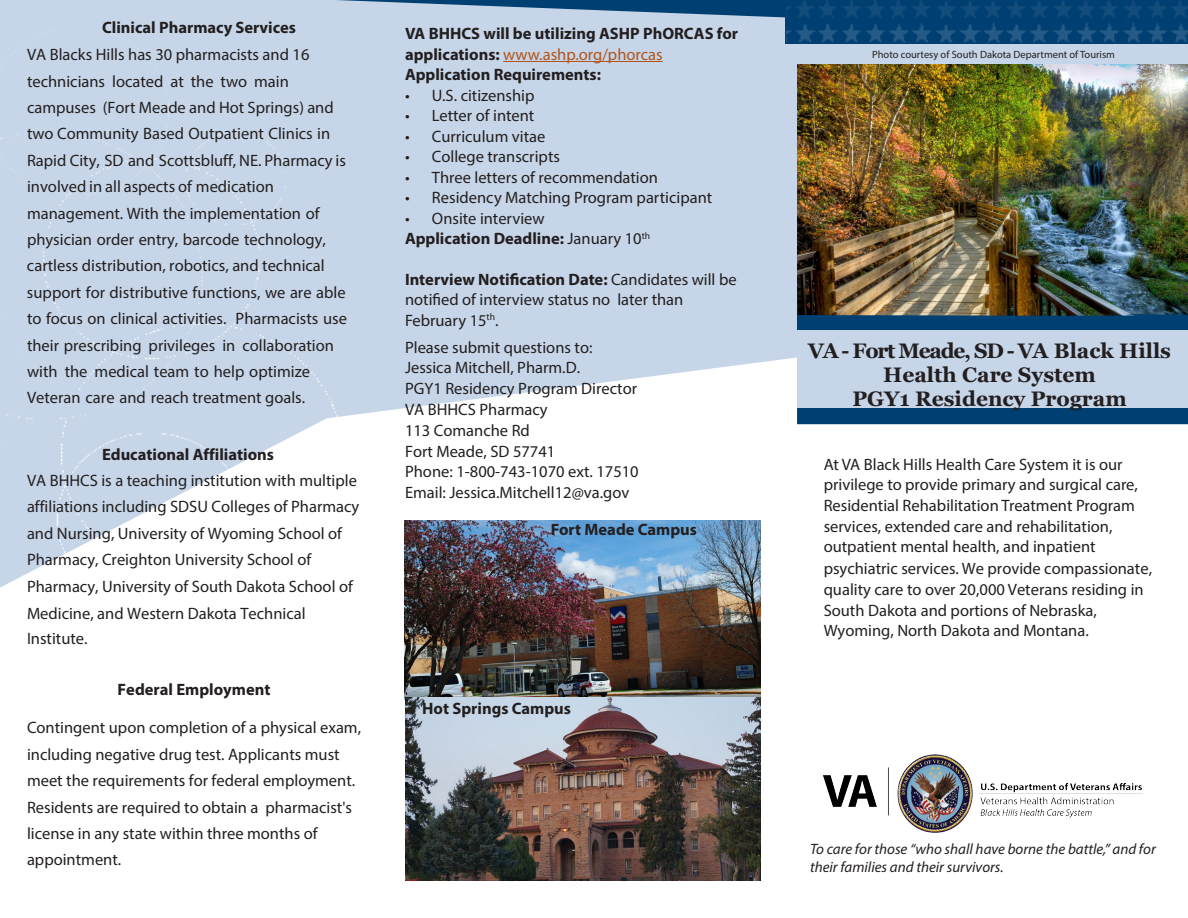
<style>
.page{position:relative;width:1188px;height:918px;background:#fff}
.page>*{position:absolute;margin:0;border:0;box-sizing:border-box;transform-origin:0 0}
.t1{font:700 21px/24.2px "Georgia";color:#231f20;text-align:center}
.t2{font:16.5px/26.4px "Myriad Pro";color:#231f20}
.t3{font:700 16.5px "Myriad Pro";color:#231f20}
.t4{font:16.5px "Myriad Pro";color:#b2541a}
.t5{font:italic 15px/18px "Myriad Pro";color:#231f20}
.t6{font:10.5px "Myriad Pro";color:#231f20}
.s1{font-weight:700;color:#231f20}
.s2{font-weight:400}
.s3{font-weight:700}
.s4{font-style:inherit}
</style>
<div class="page">
<svg style="left:0;top:0;width:797px;height:588px;fill:#c6d6e8"></svg>
<img style="left:823px;top:754px;width:320px;height:79px">
<hr style="left:503px;top:61px;width:160px;height:1px;background:#b2541a">
<img style="left:405px;top:521px;width:355px;height:176px">
<img style="left:405px;top:697px;width:355px;height:183px">
<img style="left:797px;top:64px;width:391px;height:249px">
<div style="left:785px;top:45px;width:403px;height:19px;background:#c6d6e8"></div>
<svg style="left:797px;top:313px;width:391px;height:111px"></svg>
<img style="left:0;top:31px;width:343px;height:557px">
<div style="left:797px;top:330px;width:391px;height:78px;background:#c6d6e8"></div>
<img style="left:786px;top:0;width:402px;height:45px">
<p class="t3" style="left:102px;top:17px;width:196px">Clinical Pharmacy Services</p>
<p class="t2" style="left:27px;top:41px;width:321px">VA Blacks Hills has 30 pharmacists and 16 technicians located at the two main campuses (Fort Meade and Hot Springs) and two Community Based Outpatient Clinics in Rapid City, SD and Scottsbluff, NE. Pharmacy is involved in all aspects of medication management. With the implementation of physician order entry, barcode technology, cartless distribution, robotics, and technical support for distributive functions, we are able to focus on clinical activities. Pharmacists use their prescribing privileges in collaboration with the medical team to help optimize Veteran care and reach treatment goals.</p>
<p class="t3" style="left:102px;top:444px;width:174px">Educational Affiliations</p>
<p class="t2" style="left:27px;top:467px;width:334px">VA BHHCS is a teaching institution with multiple affiliations including SDSU Colleges of Pharmacy and Nursing, University of Wyoming School of Pharmacy, Creighton University School of Pharmacy, University of South Dakota School of Medicine, and Western Dakota Technical Institute.</p>
<p class="t3" style="left:118px;top:679px;width:154px">Federal Employment</p>
<p class="t2" style="left:27px;top:714px;width:336px">Contingent upon completion of a physical exam, including negative drug test. Applicants must meet the requirements for federal employment.<br>Residents are required to obtain a pharmacist's license in any state within three months of appointment.</p>
<p class="t3" style="left:405px;top:23px;width:335px">VA BHHCS will be utilizing ASHP PhORCAS for</p>
<p class="t4" style="left:405px;top:44px;width:259px"><span class="s1">applications:</span> www.ashp.org/phorcas</p>
<p class="t3" style="left:405px;top:64px;width:197px">Application Requirements:</p>
<p class="t2" style="left:405px;top:82px;width:131px">• U.S. citizenship</p>
<p class="t2" style="left:405px;top:102px;width:131px">• Letter of intent</p>
<p class="t2" style="left:405px;top:123px;width:142px">• Curriculum vitae</p>
<p class="t2" style="left:405px;top:143px;width:156px">• College transcripts</p>
<p class="t2" style="left:405px;top:164px;width:255px">• Three letters of recommendation</p>
<p class="t2" style="left:405px;top:184px;width:309px">• Residency Matching Program participant</p>
<p class="t2" style="left:405px;top:205px;width:141px">• Onsite interview</p>
<p class="t3" style="left:405px;top:228px;width:247px">Application Deadline: <span class="s2">January 10</span><sup>th</sup></p>
<p class="t2" style="left:405px;top:269px;width:333px;line-height:20.5px"><span class="s3">Interview Notification Date:</span> Candidates will be notified of interview status no later than<br>February 15<sup>th</sup>.</p>
<p class="t2" style="left:405px;top:337px;width:235px;line-height:20.9px">Please submit questions to:<br>Jessica Mitchell, Pharm.D.<br>PGY1 Residency Program Director<br>VA BHHCS Pharmacy<br>113 Comanche Rd<br>Fort Meade, SD 57741<br>Phone: 1-800-743-1070 ext. 17510<br>Email: Jessica.Mitchell12@va.gov</p>
<p class="t3" style="left:551px;top:519px;width:148px">Fort Meade Campus</p>
<p class="t3" style="left:422px;top:698px;width:150px">Hot Springs Campus</p>
<p class="t6" style="left:872px;top:48px;width:244px">Photo courtesy of South Dakota Department of Tourism</p>
<p class="t1" style="left:808px;top:339px;width:365px"><span class="s4">VA - Fort Meade, SD -</span> VA Black Hills<br>Health Care System<br>PGY1 Residency Program</p>
<p class="t2" style="left:824px;top:453px;width:330px;line-height:20.9px">At VA Black Hills Health Care System it is our privilege to provide primary and surgical care, Residential Rehabilitation Treatment Program services, extended care and rehabilitation, outpatient mental health, and inpatient psychiatric services. We provide compassionate, quality care to over 20,000 Veterans residing in South Dakota and portions of Nebraska, Wyoming, North Dakota and Montana.</p>
<p class="t5" style="left:810px;top:839px;width:347px">To care for those “who shall have borne the battle,” and for their families and their survivors.</p>
</div>
